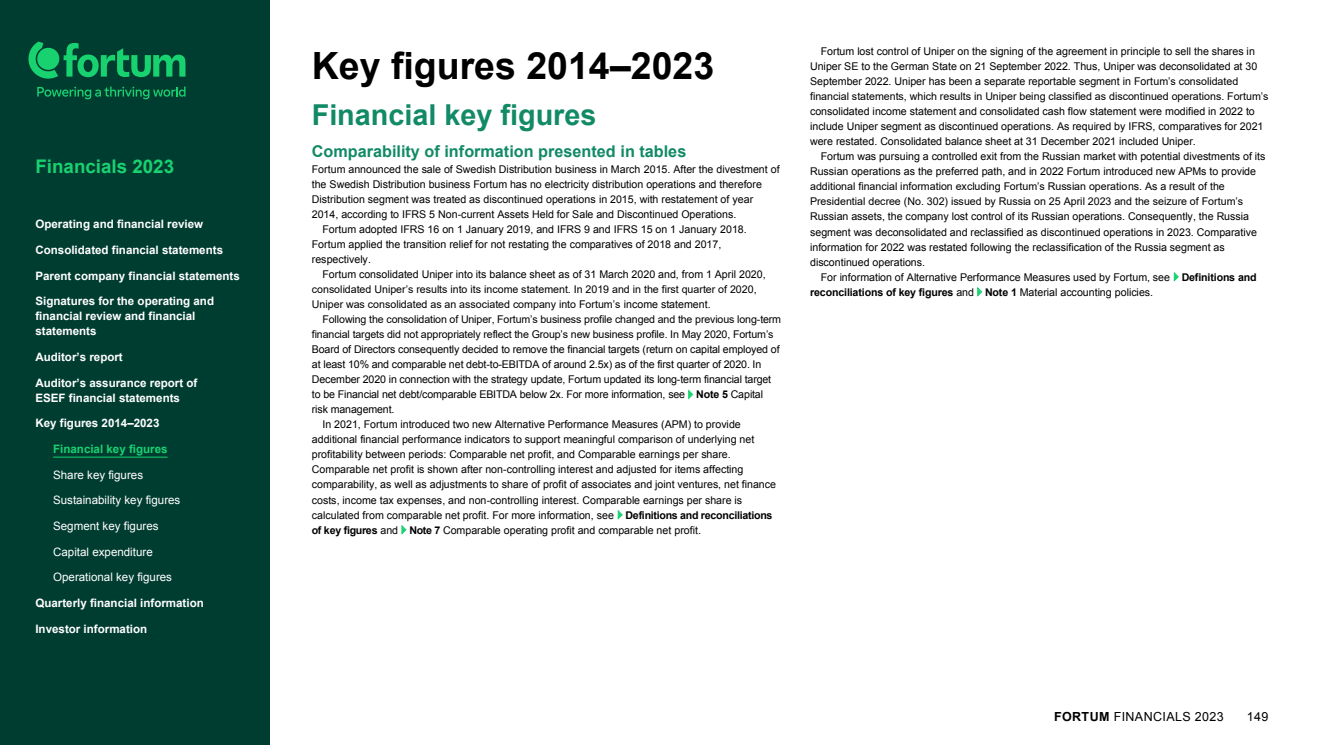
<style>
.page{position:relative;width:1322px;height:745px;background:#fff}
.page>*{position:absolute;margin:0;border:0;box-sizing:border-box;transform-origin:0 0}
.t1{font:700 37.5px "Arial";color:#000}
.t2{font:700 28.75px "Arial";color:#118a65}
.t3{font:700 18.75px "Arial";color:#18d270}
.t4{font:700 16.25px "Arial";color:#118a65}
.t5{font:12.5px "Arial";letter-spacing:.03em;color:#000}
.t6{font:700 11.5px/15px "Arial";color:#fff}
.t7{font:11.5px "Arial";color:#fff}
.t8{font:700 11.5px "Arial";color:#18d270}
.t9{font:10.62px/15px "Arial";letter-spacing:-.005em;color:#000}
.s1{font-weight:700}
</style>
<div class="page">
<div style="left:0;top:0;width:269px;height:744px;background:#003d31"></div>
<svg style="left:37px;top:87px;width:148px;height:12px"></svg>
<svg style="left:28px;top:42px;width:157px;height:37px"></svg>
<hr style="left:53px;top:456px;width:115px;height:1px;background:#18d270">
<h3 class="t3" style="left:35px;top:154px;width:140px">Financials 2023</h3>
<p class="t6" style="left:35px;top:217px;width:169px">Operating and financial review</p>
<p class="t6" style="left:35px;top:243px;width:189px">Consolidated financial statements</p>
<p class="t6" style="left:35px;top:268px;width:206px">Parent company financial statements</p>
<p class="t6" style="left:35px;top:294px;width:180px">Signatures for the operating and financial review and financial statements</p>
<p class="t6" style="left:35px;top:349px;width:89px">Auditor’s report</p>
<p class="t6" style="left:35px;top:375px;width:163px">Auditor’s assurance report of<br>ESEF financial statements</p>
<p class="t6" style="left:35px;top:416px;width:126px">Key figures 2014–2023</p>
<p class="t8" style="left:53px;top:441px;width:116px">Financial key figures</p>
<p class="t7" style="left:53px;top:467px;width:91px">Share key figures</p>
<p class="t7" style="left:53px;top:492px;width:129px">Sustainability key figures</p>
<p class="t7" style="left:53px;top:518px;width:107px">Segment key figures</p>
<p class="t7" style="left:53px;top:543px;width:101px">Capital expenditure</p>
<p class="t7" style="left:53px;top:569px;width:120px">Operational key figures</p>
<p class="t6" style="left:35px;top:595px;width:170px">Quarterly financial information</p>
<p class="t6" style="left:35px;top:621px;width:113px">Investor information</p>
<h1 class="t1" style="left:312px;top:41px;width:404px">Key figures 2014–2023</h1>
<h2 class="t2" style="left:312px;top:96px;width:286px">Financial key figures</h2>
<h3 class="t4" style="left:312px;top:140px;width:376px">Comparability of information presented in tables</h3>
<p class="t9" style="left:312px;top:162px;width:469px">Fortum announced the sale of Swedish Distribution business in March 2015. After the divestment of</p>
<p class="t9" style="left:312px;top:177px;width:452px">the Swedish Distribution business Fortum has no electricity distribution operations and therefore</p>
<p class="t9" style="left:312px;top:192px;width:443px">Distribution segment was treated as discontinued operations in 2015, with restatement of year</p>
<p class="t9" style="left:312px;top:207px;width:426px">2014, according to IFRS 5 Non-current Assets Held for Sale and Discontinued Operations.</p>
<p class="t9" style="left:322px;top:222px;width:426px">Fortum adopted IFRS 16 on 1 January 2019, and IFRS 9 and IFRS 15 on 1 January 2018.</p>
<p class="t9" style="left:312px;top:237px;width:411px">Fortum applied the transition relief for not restating the comparatives of 2018 and 2017,</p>
<p class="t9" style="left:312px;top:252px;width:61px">respectively.</p>
<p class="t9" style="left:322px;top:267px;width:445px">Fortum consolidated Uniper into its balance sheet as of 31 March 2020 and, from 1 April 2020,</p>
<p class="t9" style="left:312px;top:282px;width:446px">consolidated Uniper’s results into its income statement. In 2019 and in the first quarter of 2020,</p>
<p class="t9" style="left:312px;top:297px;width:400px">Uniper was consolidated as an associated company into Fortum’s income statement.</p>
<p class="t9" style="left:322px;top:312px;width:460px">Following the consolidation of Uniper, Fortum’s business profile changed and the previous long-term</p>
<p class="t9" style="left:312px;top:327px;width:463px">financial targets did not appropriately reflect the Group’s new business profile. In May 2020, Fortum’s</p>
<p class="t9" style="left:312px;top:342px;width:469px">Board of Directors consequently decided to remove the financial targets (return on capital employed of</p>
<p class="t9" style="left:312px;top:357px;width:451px">at least 10% and comparable net debt-to-EBITDA of around 2.5x) as of the first quarter of 2020. In</p>
<p class="t9" style="left:312px;top:372px;width:461px">December 2020 in connection with the strategy update, Fortum updated its long-term financial target</p>
<p class="t9" style="left:312px;top:387px;width:453px">to be Financial net debt/comparable EBITDA below 2x. For more information, see <span class="s1">Note 5</span> Capital</p>
<p class="t9" style="left:312px;top:402px;width:84px">risk management.</p>
<p class="t9" style="left:322px;top:417px;width:420px">In 2021, Fortum introduced two new Alternative Performance Measures (APM) to provide</p>
<p class="t9" style="left:312px;top:432px;width:444px">additional financial performance indicators to support meaningful comparison of underlying net</p>
<p class="t9" style="left:312px;top:447px;width:420px">profitability between periods: Comparable net profit, and Comparable earnings per share.</p>
<p class="t9" style="left:312px;top:462px;width:433px">Comparable net profit is shown after non-controlling interest and adjusted for items affecting</p>
<p class="t9" style="left:312px;top:477px;width:466px">comparability, as well as adjustments to share of profit of associates and joint ventures, net finance</p>
<p class="t9" style="left:312px;top:492px;width:432px">costs, income tax expenses, and non-controlling interest. Comparable earnings per share is</p>
<p class="t9" style="left:312px;top:507px;width:462px">calculated from comparable net profit. For more information, see <span class="s1">Definitions and reconciliations</span></p>
<p class="t9" style="left:312px;top:522px;width:391px"><span class="s1">of key figures</span> and <span class="s1">Note 7</span> Comparable operating profit and comparable net profit.</p>
<p class="t9" style="left:810px;top:44px;width:460px;text-indent:11px">Fortum lost control of Uniper on the signing of the agreement in principle to sell the shares in Uniper SE to the German State on 21 September 2022. Thus, Uniper was deconsolidated at 30<br>September 2022. Uniper has been a separate reportable segment in Fortum’s consolidated financial statements, which results in Uniper being classified as discontinued operations. Fortum’s consolidated income statement and consolidated cash flow statement were modified in 2022 to include Uniper segment as discontinued operations. As required by IFRS, comparatives for 2021 were restated. Consolidated balance sheet at 31 December 2021 included Uniper.</p>
<p class="t9" style="left:810px;top:149px;width:457px;text-indent:11px">Fortum was pursuing a controlled exit from the Russian market with potential divestments of its Russian operations as the preferred path, and in 2022 Fortum introduced new APMs to provide additional financial information excluding Fortum’s Russian operations. As a result of the Presidential decree (No. 302) issued by Russia on 25 April 2023 and the seizure of Fortum’s Russian assets, the company lost control of its Russian operations. Consequently, the Russia segment was deconsolidated and reclassified as discontinued operations in 2023. Comparative information for 2022 was restated following the reclassification of the Russia segment as discontinued operations.</p>
<p class="t9" style="left:810px;top:269px;width:448px;text-indent:11px">For information of Alternative Performance Measures used by Fortum, see <span class="s1">Definitions and reconciliations of key figures</span> and <span class="s1">Note 1</span> Material accounting policies.</p>
<p class="t5" style="left:1054px;top:708px;width:171px"><span class="s1">FORTUM</span> FINANCIALS 2023</p>
<p class="t5" style="left:1246px;top:708px;width:23px">149</p>
</div>
